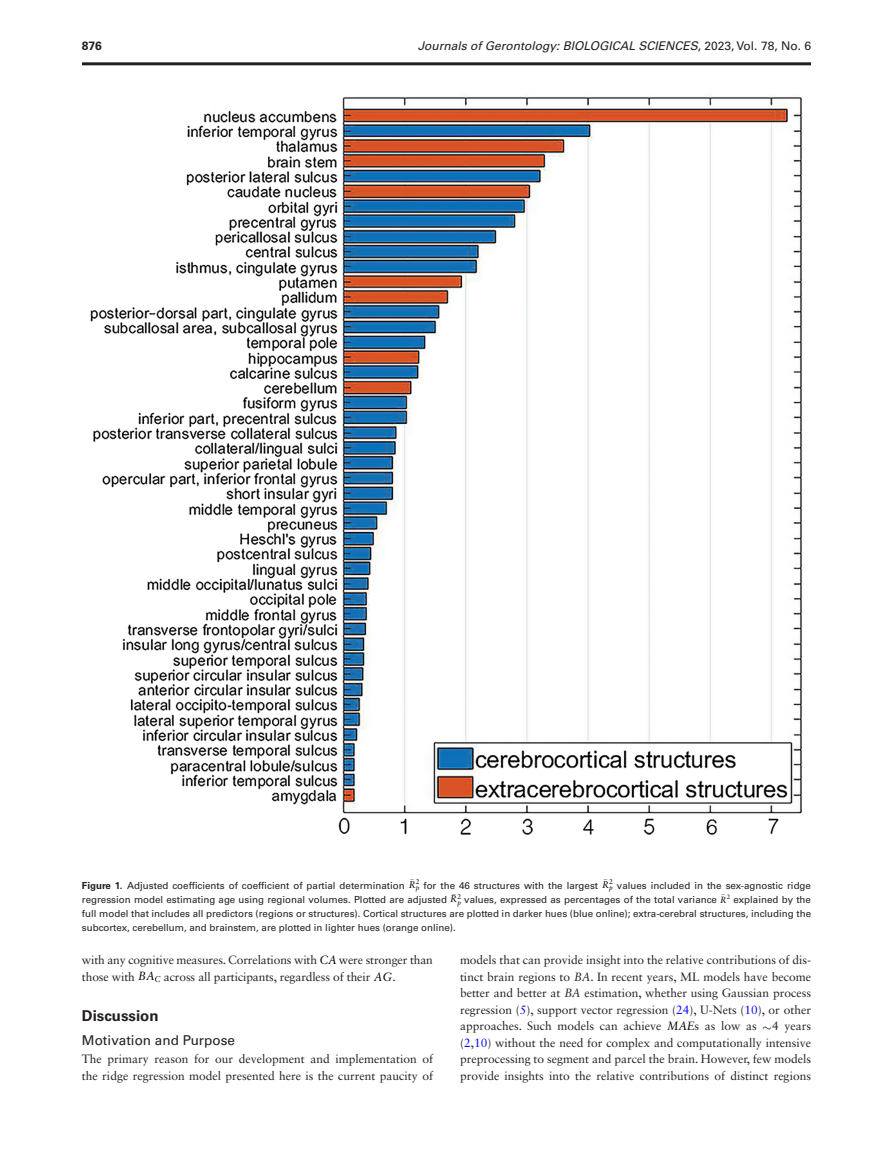
<style>
.page{position:relative;width:893px;height:1174px;background:#fff}
.page>*{position:absolute;margin:0;border:0;box-sizing:border-box;transform-origin:0 0}
.t1{font:700 15px "Univers LT Std";color:#231f20}
.t2{font:13.5px "Univers LT Std";color:#231f20}
.t3{font:12px/16.5px "Sabon LT Std";color:#231f20}
.t4{font:italic 12px "Univers LT Std";color:#231f20}
.t5{font:700 12px "Univers LT Std";color:#231f20}
.t6{font:9.75px/14.2px "Univers LT Std";color:#231f20;text-align:justify}
.s1{font-style:normal}
.s2{font-weight:700}
.s3{font-family:"Sabon LT Std";font-style:italic;color:#000}
.s4{font-family:"Sabon LT Std";font-style:italic;font-size:9px;color:#000}
.s5{font-style:italic;color:#000}
.s6{font-style:italic}
.s7{color:#00f}
.s8{font-family:"CMSY10";color:#000}
</style>
<div class="page">
<img style="left:90px;top:95px;width:712px;height:740px">
<hr style="left:82px;top:62px;width:729px;height:3px;background:#231f20">
<p class="t5" style="left:82px;top:39px;width:21px">876</p>
<p class="t4" style="left:418px;top:39px;width:395px">Journals of Gerontology: BIOLOGICAL SCIENCES<span class="s1">, 2023, Vol. 78, No. 6</span></p>
<p class="t6" style="left:82px;top:878px;width:339px"><span class="s2">Figure 1.</span> Adjusted coefficients of coefficient of partial determination <span class="s3">R</span><sup>¯</sup> <sup>2</sup></p>
<p class="t6" style="left:416px;top:878px;width:199px"><sub>p</sub> for the 46 structures with the largest <span class="s3">R</span><sup>¯</sup> <sup>2</sup></p>
<p class="t6" style="left:609px;top:878px;width:203px"><sub>p</sub> values included in the sex-agnostic ridge</p>
<p class="t6" style="left:82px;top:892px;width:381px">regression model estimating age using regional volumes. Plotted are adjusted <span class="s3">R</span><sup>¯</sup> <sup>2</sup></p>
<p class="t6" style="left:82px;top:892px;width:731px;text-indent:375px"><sub>p</sub> values, expressed as percentages of the total variance <span class="s4">R</span><sup>¯</sup> <sup>2</sup> explained by the full model that includes all predictors (regions or structures). Cortical structures are plotted in darker hues (blue online); extra-cerebral structures, including the subcortex, cerebellum, and brainstem, are plotted in lighter hues (orange online).</p>
<p class="t3" style="left:82px;top:951px;width:352px">with any cognitive measures. Correlations with <span class="s5">CA</span> were stronger than those with <span class="s5">BA</span><sub>C</sub> across all participants, regardless of their <span class="s5">AG</span>.</p>
<p class="t1" style="left:82px;top:1007px;width:78px">Discussion</p>
<p class="t2" style="left:82px;top:1032px;width:155px">Motivation and Purpose</p>
<p class="t3" style="left:82px;top:1050px;width:353px">The primary reason for our development and implementation of the ridge regression model presented here is the current paucity of</p>
<p class="t3" style="left:460px;top:951px;width:353px;text-align:justify">models that can provide insight into the relative contributions of dis&shy;tinct brain regions to <span class="s6">BA</span>. In recent years, ML models have become better and better at <span class="s6">BA</span> estimation, whether using Gaussian process regression (<span class="s7">5</span>), support vector regression (<span class="s7">24</span>), U-Nets (<span class="s7">10</span>), or other approaches. Such models can achieve <span class="s5">MAE</span>s as low as <span class="s8">∼</span>4 years (<span class="s7">2</span>,<span class="s7">10</span>) without the need for complex and computationally intensive preprocessing to segment and parcel the brain. However, few models provide insights into the relative contributions of distinct regions</p>
</div>
